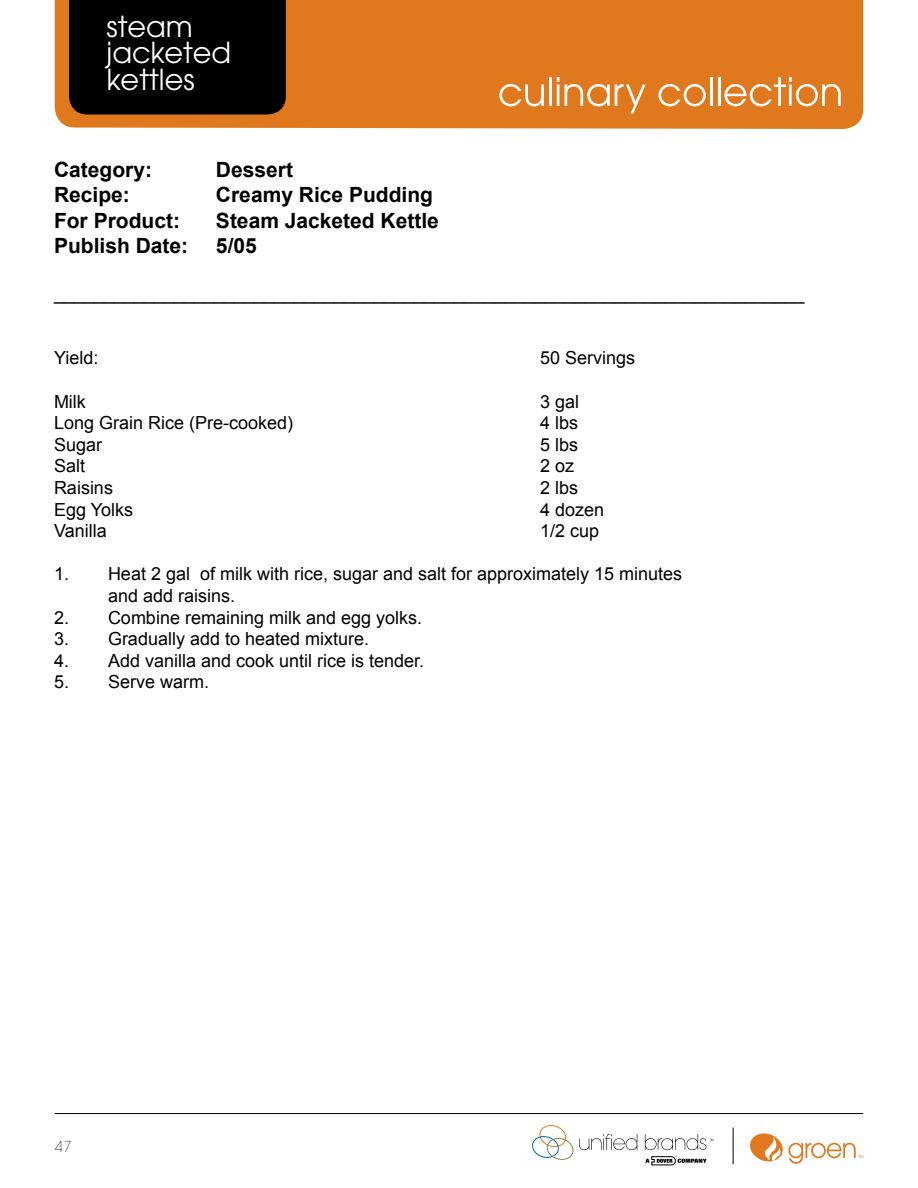
<style>
.page{position:relative;width:918px;height:1188px;background:#fff}
.page>*{position:absolute;margin:0;border:0;box-sizing:border-box;transform-origin:0 0}
.t1{font:28.8px/26.7px "Avant Garde";color:#fff}
.t2{font:700 21px "Arial";color:#000}
.t3{font:18px/21.6px "Arial";color:#000}
.t4{font:200 15px "Avant Garde";color:#000}
</style>
<div class="page">
<div style="left:55px;top:0;width:808px;height:129px;background:#e0791d"></div>
<hr style="left:55px;top:1113px;width:808px;height:1px;background:#000">
<svg style="left:499px;top:84px;width:45px;height:22px"></svg>
<hr style="left:549px;top:77px;width:3px;height:29px;background:#fff">
<hr style="left:557px;top:85px;width:2px;height:21px;background:#fff">
<svg style="left:565px;top:84px;width:81px;height:29px"></svg>
<svg style="left:658px;top:84px;width:48px;height:22px"></svg>
<hr style="left:710px;top:77px;width:3px;height:29px;background:#fff">
<hr style="left:718px;top:77px;width:2px;height:29px;background:#fff">
<svg style="left:724px;top:77px;width:117px;height:29px"></svg>
<hr style="left:733px;top:1128px;width:1px;height:36px;background:#000">
<div style="left:69px;top:0;width:217px;height:115px;background:#000"></div>
<svg style="left:750px;top:1133px;width:113px;height:31px"></svg>
<svg style="left:532px;top:1125px;width:105px;height:35px"></svg>
<svg style="left:645px;top:1156px;width:62px;height:10px"></svg>
<svg style="left:645px;top:1134px;width:68px;height:16px"></svg>
<h1 class="t1" style="left:107px;top:13px;width:126px">steam jacketed kettles</h1>
<p class="t2" style="left:54px;top:156px;width:100px">Category:</p>
<p class="t2" style="left:216px;top:156px;width:79px">Dessert</p>
<p class="t2" style="left:54px;top:181px;width:77px">Recipe:</p>
<p class="t2" style="left:216px;top:181px;width:219px">Creamy Rice Pudding</p>
<p class="t2" style="left:54px;top:206px;width:127px">For Product:</p>
<p class="t2" style="left:216px;top:206px;width:224px">Steam Jacketed Kettle</p>
<p class="t2" style="left:54px;top:232px;width:136px">Publish Date:</p>
<p class="t2" style="left:216px;top:232px;width:42px">5/05</p>
<p class="t3" style="left:54px;top:283px;width:752px">___________________________________________________________________________</p>
<p class="t3" style="left:54px;top:348px;width:46px">Yield:</p>
<p class="t3" style="left:540px;top:348px;width:97px">50 Servings</p>
<p class="t3" style="left:54px;top:391px;width:33px">Milk</p>
<p class="t3" style="left:540px;top:391px;width:41px">3 gal</p>
<p class="t3" style="left:54px;top:412px;width:241px">Long Grain Rice (Pre-cooked)</p>
<p class="t3" style="left:540px;top:412px;width:40px">4 lbs</p>
<p class="t3" style="left:54px;top:434px;width:50px">Sugar</p>
<p class="t3" style="left:540px;top:434px;width:40px">5 lbs</p>
<p class="t3" style="left:54px;top:456px;width:33px">Salt</p>
<p class="t3" style="left:540px;top:456px;width:36px">2 oz</p>
<p class="t3" style="left:54px;top:477px;width:61px">Raisins</p>
<p class="t3" style="left:540px;top:477px;width:40px">2 lbs</p>
<p class="t3" style="left:54px;top:499px;width:81px">Egg Yolks</p>
<p class="t3" style="left:540px;top:499px;width:66px">4 dozen</p>
<p class="t3" style="left:54px;top:520px;width:54px">Vanilla</p>
<p class="t3" style="left:540px;top:520px;width:61px">1/2 cup</p>
<p class="t3" style="left:108px;top:564px;width:576px;text-indent:-54px">1. Heat 2 gal of milk with rice, sugar and salt for approximately 15 minutes and add raisins.</p>
<p class="t3" style="left:54px;top:607px;width:370px">2. Combine remaining milk and egg yolks.</p>
<p class="t3" style="left:54px;top:628px;width:317px">3. Gradually add to heated mixture.</p>
<p class="t3" style="left:54px;top:650px;width:372px">4. Add vanilla and cook until rice is tender.</p>
<p class="t3" style="left:54px;top:672px;width:157px">5. Serve warm.</p>
<p class="t4" style="left:55px;top:1138px;width:19px">47</p>
</div>
